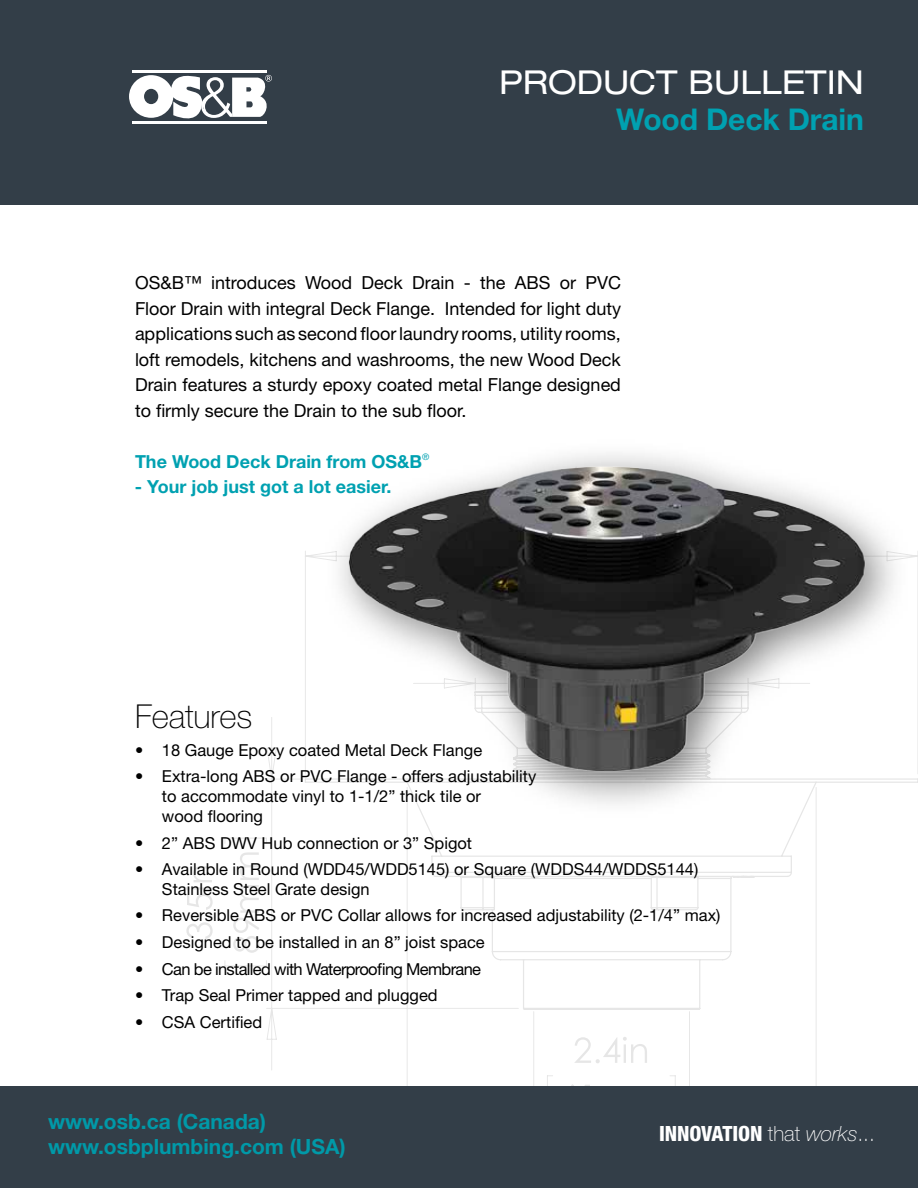
<style>
.page{position:relative;width:918px;height:1188px;background:#fff}
.page>*{position:absolute;margin:0;border:0;box-sizing:border-box;transform-origin:0 0}
.t1{font:expanded 33px "Helvetica Neue LT Std";color:#fff}
.t2{font:100 33px "Helvetica Neue LT Std";letter-spacing:-.005em;color:#000}
.t3{font:700 30px "Helvetica Neue LT Std";letter-spacing:-.005em;color:#00a1b1}
.t4{font:700 21px/25.2px "Helvetica Neue LT Std";color:#0099a8}
.t5{font:800 condensed 21px "Helvetica Neue LT Std";letter-spacing:-.005em;color:#fff}
.t6{font:18px/25.5px "Helvetica Neue LT Std";color:#000;text-align:justify}
.t7{font:700 18px "Helvetica Neue LT Std";color:#00a1b1}
.t8{font:16.5px/19.8px "Helvetica Neue LT Std";color:#000}
.t9{font:16.5px "Helvetica Neue LT Std";letter-spacing:-.04em;color:#000}
.s1{font-weight:100;font-stretch:normal}
.s2{font-weight:100;font-style:italic;font-stretch:normal}
</style>
<div class="page">
<svg style="left:186px;top:866px;width:27px;height:73px"></svg>
<svg style="left:224px;top:835px;width:593px;height:251px"></svg>
<svg style="left:304px;top:835px;width:513px;height:176px"></svg>
<div style="left:0;top:0;width:918px;height:204px;background:#333e48"></div>
<div style="left:0;top:1086px;width:918px;height:102px;background:#333e48"></div>
<img style="left:266px;top:453px;width:652px;height:382px">
<hr style="left:132px;top:71px;width:135px;height:2px;background:#fff">
<svg style="left:129px;top:74px;width:143px;height:49px"></svg>
<h1 class="t1" style="left:499px;top:62px;width:366px">PRODUCT BULLETIN</h1>
<h2 class="t3" style="left:616px;top:100px;width:249px">Wood Deck Drain</h2>
<p class="t6" style="left:135px;top:270px;width:488px">OS&amp;B™ introduces Wood Deck Drain - the ABS or PVC Floor Drain with integral Deck Flange. Intended for light duty applications such as second floor laundry rooms, utility rooms, loft remodels, kitchens and washrooms, the new Wood Deck Drain features a sturdy epoxy coated metal Flange designed to firmly secure the Drain to the sub floor.</p>
<p class="t7" style="left:135px;top:450px;width:296px">The Wood Deck Drain from OS&amp;B<sup>®</sup></p>
<p class="t7" style="left:135px;top:476px;width:258px">- Your job just got a lot easier.</p>
<h1 class="t2" style="left:135px;top:697px;width:119px">Features</h1>
<p class="t8" style="left:135px;top:740px;width:349px">• 18 Gauge Epoxy coated Metal Deck Flange</p>
<p class="t8" style="left:162px;top:766px;width:376px;text-indent:-27px">• Extra-long ABS or PVC Flange - offers adjustability to accommodate vinyl to 1-1/2” thick tile or<br>wood flooring</p>
<p class="t8" style="left:135px;top:833px;width:339px">• 2” ABS DWV Hub connection or 3” Spigot</p>
<p class="t8" style="left:162px;top:859px;width:538px;text-indent:-27px">• Available in Round (WDD45/WDD5145) or Square (WDDS44/WDDS5144)<br>Stainless Steel Grate design</p>
<p class="t8" style="left:135px;top:905px;width:587px">• Reversible ABS or PVC Collar allows for increased adjustability (2-1/4” max)</p>
<p class="t8" style="left:135px;top:932px;width:351px">• Designed to be installed in an 8” joist space</p>
<p class="t9" style="left:135px;top:959px;width:348px">• Can be installed with Waterproofing Membrane</p>
<p class="t8" style="left:135px;top:985px;width:304px">• Trap Seal Primer tapped and plugged</p>
<p class="t8" style="left:135px;top:1012px;width:129px">• CSA Certified</p>
<p class="t4" style="left:48px;top:1108px;width:299px">www.osb.ca (Canada) www.osbplumbing.com (USA)</p>
<p class="t5" style="left:659px;top:1121px;width:217px">INNOVATION <span class="s1">that</span> <span class="s2">works</span><span class="s1">...</span></p>
</div>
